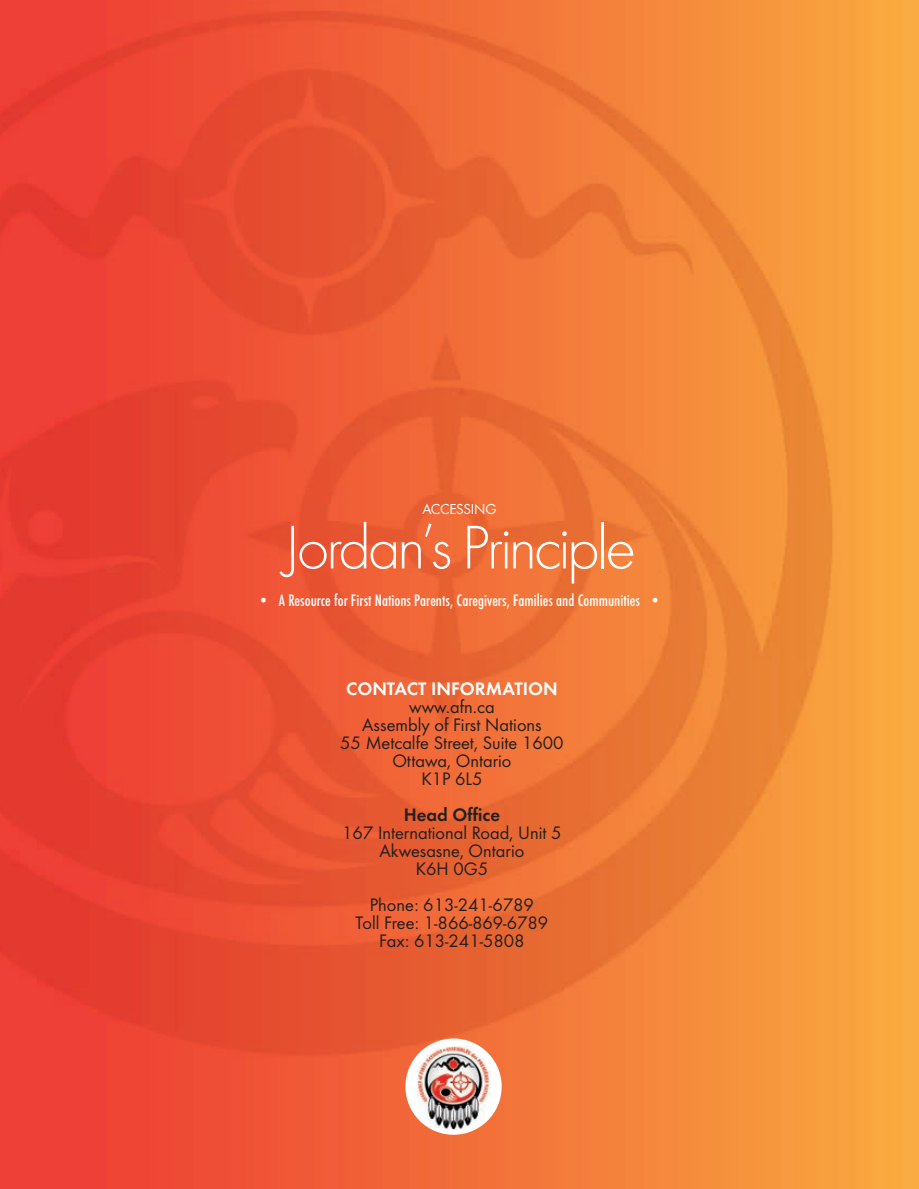
<style>
.page{position:relative;width:919px;height:1189px;background:#fff}
.page>*{position:absolute;margin:0;border:0;box-sizing:border-box;transform-origin:0 0}
.t1{font:300 63.75px "Futura";letter-spacing:-.05em;color:#fff}
._2_Focal_Point_Conta{font:18.75px "Futura Boo";color:#231f20}
._2_Subhead_2{font:18.75px "Futura Dem";color:#fff}
._2_Focal_Point_Conta-2{font:18.75px "Futura Dem";color:#231f20}
._3_Table_of_Contents{font:500 17.25px "Futura Con";color:#fff}
.t2{font:15px "Futura Boo";letter-spacing:-.01em;color:#fff}
</style>
<div class="page">
<img style="left:0;top:0;width:918px;height:1188px">
<div style="left:405px;top:1038px;width:96px;height:96px;background:#fff;border-radius:50%"></div>
<img style="left:416px;top:1045px;width:75px;height:85px">
<p class="t2" style="left:422px;top:499px;width:76px">ACCESSING</p>
<p class="t1" style="left:283px;top:506px;width:355px">Jordan’s Principle</p>
<p class="_3_Table_of_Contents" style="left:258px;top:590px;width:405px">• A Resource for First Nations Parents, Caregivers, Families and Communities •</p>
<p class="_2_Subhead_2" style="left:346px;top:675px;width:213px">CONTACT INFORMATION</p>
<p class="_2_Focal_Point_Conta" style="left:409px;top:693px;width:87px">www.afn.ca</p>
<p class="_2_Focal_Point_Conta" style="left:362px;top:711px;width:181px">Assembly of First Nations</p>
<p class="_2_Focal_Point_Conta" style="left:340px;top:729px;width:225px">55 Metcalfe Street, Suite 1600</p>
<p class="_2_Focal_Point_Conta" style="left:392px;top:747px;width:120px">Ottawa, Ontario</p>
<p class="_2_Focal_Point_Conta" style="left:421px;top:765px;width:62px">K1P 6L5</p>
<p class="_2_Focal_Point_Conta-2" style="left:403px;top:801px;width:98px">Head Office</p>
<p class="_2_Focal_Point_Conta" style="left:342px;top:819px;width:221px">167 International Road, Unit 5</p>
<p class="_2_Focal_Point_Conta" style="left:379px;top:837px;width:146px">Akwesasne, Ontario</p>
<p class="_2_Focal_Point_Conta" style="left:415px;top:855px;width:74px">K6H 0G5</p>
<p class="_2_Focal_Point_Conta" style="left:370px;top:891px;width:165px">Phone: 613-241-6789</p>
<p class="_2_Focal_Point_Conta" style="left:355px;top:909px;width:194px">Toll Free: 1-866-869-6789</p>
<p class="_2_Focal_Point_Conta" style="left:379px;top:927px;width:147px">Fax: 613-241-5808</p>
</div>
